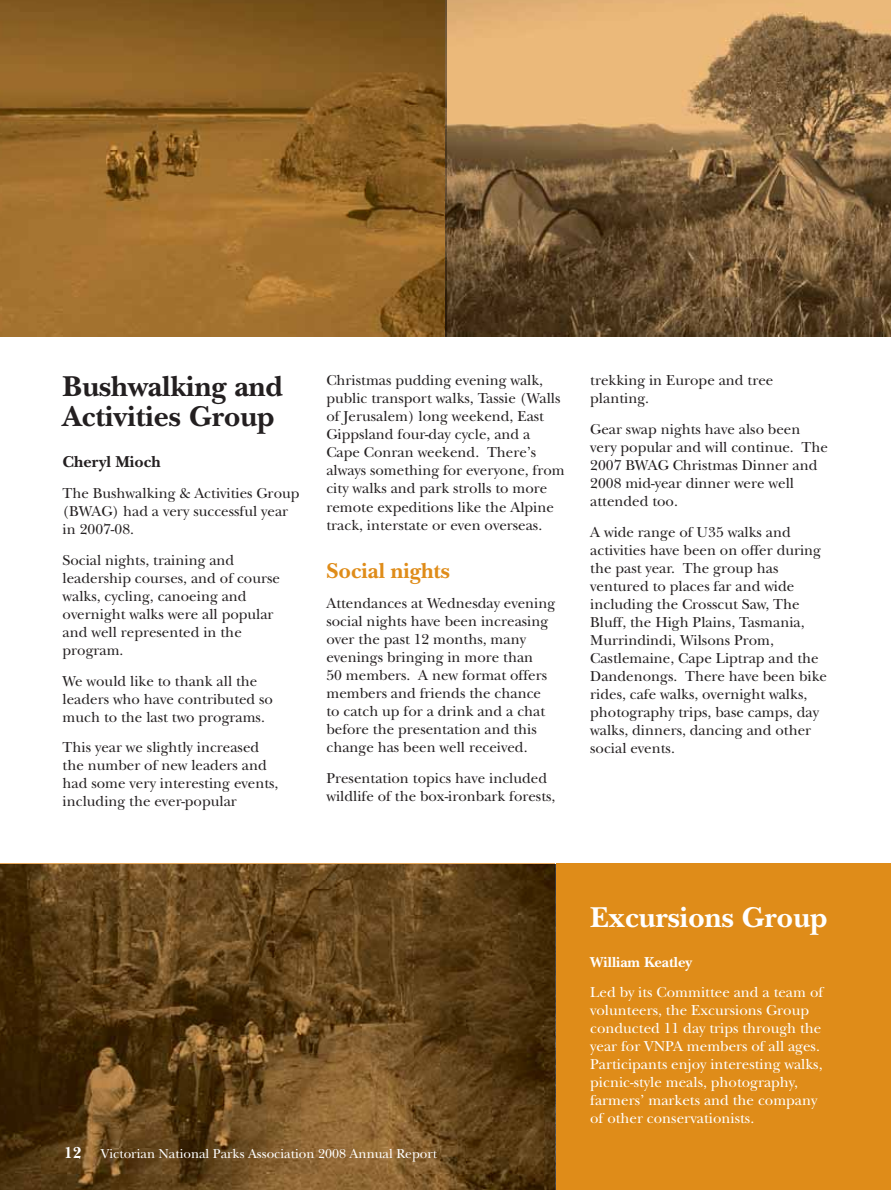
<style>
.page{position:relative;width:891px;height:1190px;background:#fff}
.page>*{position:absolute;margin:0;border:0;box-sizing:border-box;transform-origin:0 0}
.t1{font:700 30px/30px "New Baskerville";color:#231f20}
.t2{font:700 30px "New Baskerville";color:#fff}
.t3{font:700 22.5px "New Baskerville";color:#df8c19}
.t4{font:700 16.5px "New Baskerville";color:#231f20}
.t5{font:700 16.5px "New Baskerville";color:#fff}
.t6{font:15px/18px "New Baskerville";color:#231f20}
.t7{font:15px/18px "New Baskerville";color:#fff}
.t8{font:700 15px "New Baskerville";color:#fff}
.t9{font:13.5px "New Baskerville";color:#fff}
</style>
<div class="page">
<img style="left:444px;top:0;width:446px;height:336px">
<img style="left:0;top:864px;width:556px;height:326px">
<div style="left:556px;top:863px;width:334px;height:327px;background:#df8c19"></div>
<svg style="left:0;top:0;width:444px;height:336px;background:#956728"></svg>
<h1 class="t1" style="left:63px;top:374px;width:222px">Bushwalking and<br>Activities Group</h1>
<p class="t4" style="left:63px;top:455px;width:99px">Cheryl Mioch</p>
<p class="t6" style="left:63px;top:485px;width:238px">The Bushwalking &amp; Activities Group (BWAG) had a very successful year in 2007-08.</p>
<p class="t6" style="left:63px;top:552px;width:219px">Social nights, training and leadership courses, and of course walks, cycling, canoeing and overnight walks were all popular and well represented in the program.</p>
<p class="t6" style="left:63px;top:673px;width:212px">We would like to thank all the leaders who have contributed so much to the last two programs.</p>
<p class="t6" style="left:63px;top:740px;width:217px">This year we slightly increased the number of new leaders and had some very interesting events, including the ever-popular</p>
<p class="t6" style="left:326px;top:373px;width:240px">Christmas pudding evening walk, public transport walks, Tassie (Walls of Jerusalem) long weekend, East Gippsland four-day cycle, and a Cape Conran weekend. There’s always something for everyone, from city walks and park strolls to more remote expeditions like the Alpine track, interstate or even overseas.</p>
<h2 class="t3" style="left:326px;top:561px;width:125px">Social nights</h2>
<p class="t6" style="left:326px;top:596px;width:230px">Attendances at Wednesday evening social nights have been increasing over the past 12 months, many evenings bringing in more than<br>50 members. A new format offers members and friends the chance to catch up for a drink and a chat before the presentation and this change has been well received.</p>
<p class="t6" style="left:326px;top:770px;width:230px">Presentation topics have included wildlife of the box-ironbark forests,</p>
<p class="t6" style="left:590px;top:373px;width:184px">trekking in Europe and tree planting.</p>
<p class="t6" style="left:590px;top:422px;width:239px">Gear swap nights have also been very popular and will continue. The<br>2007 BWAG Christmas Dinner and<br>2008 mid-year dinner were well attended too.</p>
<p class="t6" style="left:590px;top:524px;width:238px">A wide range of U35 walks and activities have been on offer during the past year. The group has ventured to places far and wide including the Crosscut Saw, The<br>Bluff, the High Plains, Tasmania,<br>Murrindindi, Wilsons Prom,<br>Castlemaine, Cape Liptrap and the<br>Dandenongs. There have been bike rides, cafe walks, overnight walks, photography trips, base camps, day walks, dinners, dancing and other social events.</p>
<p class="t5" style="left:64px;top:1145px;width:19px">12</p>
<p class="t9" style="left:101px;top:1148px;width:338px">Victorian National Parks Association 2008 Annual Report</p>
<h1 class="t2" style="left:590px;top:905px;width:239px">Excursions Group</h1>
<p class="t8" style="left:590px;top:955px;width:103px">William Keatley</p>
<p class="t7" style="left:590px;top:985px;width:234px">Led by its Committee and a team of volunteers, the Excursions Group conducted 11 day trips through the year for VNPA members of all ages.<br>Participants enjoy interesting walks, picnic-style meals, photography, farmers’ markets and the company of other conservationists.</p>
</div>
